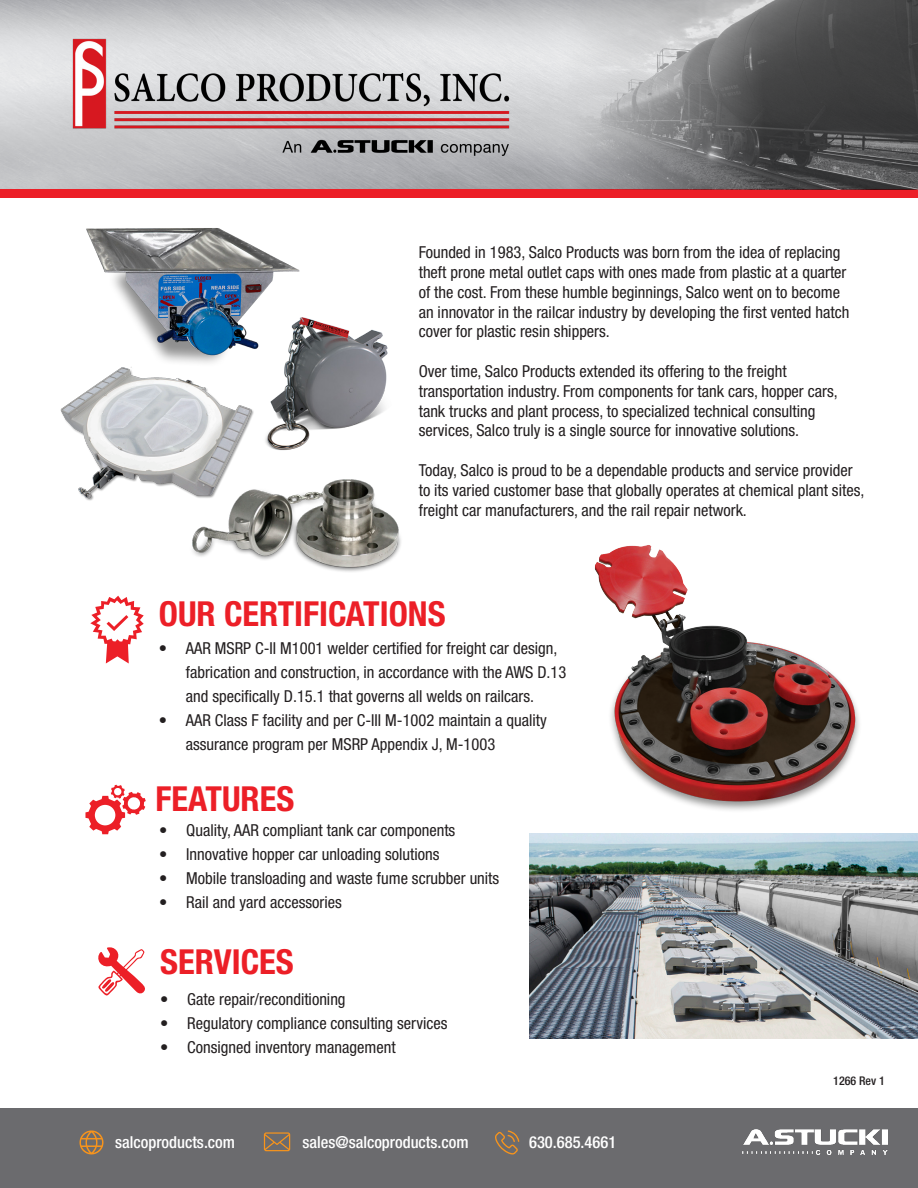
<style>
.page{position:relative;width:918px;height:1188px;background:#fff}
.page>*{position:absolute;margin:0;border:0;box-sizing:border-box;transform-origin:0 0}
.t1{font:700 condensed 34.5px "Helvetica Neue LT Pro";color:#ec1f27}
.t2{font:condensed 16.5px/19.8px "Helvetica Neue LT Pro";color:#231f20}
.t3{font:500 condensed 16.5px "Helvetica Neue LT Pro";color:#fff}
.t4{font:500 condensed 12px "Helvetica Neue LT Pro";color:#231f20}
</style>
<div class="page">
<div style="left:0;top:189px;width:918px;height:9px;background:#ec1f27"></div>
<div style="left:0;top:1108px;width:918px;height:80px;background:#6b6b6e"></div>
<svg style="left:79px;top:1130px;width:25px;height:24px"></svg>
<svg style="left:264px;top:1132px;width:26px;height:19px"></svg>
<svg style="left:495px;top:1130px;width:24px;height:25px"></svg>
<img style="left:743px;top:1130px;width:144px;height:24px">
<img style="left:560px;top:0;width:358px;height:189px">
<svg style="left:85px;top:785px;width:61px;height:49px"></svg>
<svg style="left:98px;top:947px;width:47px;height:49px"></svg>
<img style="left:57px;top:30px;width:470px;height:135px">
<svg style="left:90px;top:596px;width:54px;height:68px"></svg>
<img style="left:268px;top:319px;width:120px;height:131px">
<img style="left:86px;top:228px;width:223px;height:140px">
<img style="left:60px;top:358px;width:208px;height:143px">
<img style="left:529px;top:833px;width:389px;height:206px">
<img style="left:181px;top:466px;width:220px;height:106px">
<img style="left:594px;top:545px;width:265px;height:266px">
<p class="t2" style="left:419px;top:242px;width:432px">Founded in 1983, Salco Products was born from the idea of replacing theft prone metal outlet caps with ones made from plastic at a quarter of the cost. From these humble beginnings, Salco went on to become an innovator in the railcar industry by developing the first vented hatch cover for plastic resin shippers.</p>
<p class="t2" style="left:419px;top:361px;width:420px">Over time, Salco Products extended its offering to the freight transportation industry. From components for tank cars, hopper cars, tank trucks and plant process, to specialized technical consulting services, Salco truly is a single source for innovative solutions.</p>
<p class="t2" style="left:419px;top:460px;width:447px">Today, Salco is proud to be a dependable products and service provider to its varied customer base that globally operates at chemical plant sites, freight car manufacturers, and the rail repair network.</p>
<p class="t1" style="left:159px;top:593px;width:288px">OUR CERTIFICATIONS</p>
<p class="t2" style="left:186px;top:636px;width:382px;line-height:24px;text-indent:-27px">• AAR MSRP C-II M1001 welder certified for freight car design, fabrication and construction, in accordance with the AWS D.13 and specifically D.15.1 that governs all welds on railcars.</p>
<p class="t2" style="left:186px;top:708px;width:362px;line-height:24px;text-indent:-27px">• AAR Class F facility and per C-III M-1002 maintain a quality assurance program per MSRP Appendix J, M-1003</p>
<p class="t1" style="left:156px;top:778px;width:140px">FEATURES</p>
<p class="t2" style="left:159px;top:821px;width:298px">• Quality, AAR compliant tank car components</p>
<p class="t2" style="left:159px;top:845px;width:282px">• Innovative hopper car unloading solutions</p>
<p class="t2" style="left:159px;top:869px;width:342px">• Mobile transloading and waste fume scrubber units</p>
<p class="t2" style="left:159px;top:893px;width:184px">• Rail and yard accessories</p>
<p class="t1" style="left:160px;top:941px;width:135px">SERVICES</p>
<p class="t2" style="left:160px;top:990px;width:187px">• Gate repair/reconditioning</p>
<p class="t2" style="left:160px;top:1014px;width:289px">• Regulatory compliance consulting services</p>
<p class="t2" style="left:160px;top:1038px;width:237px">• Consigned inventory management</p>
<p class="t3" style="left:115px;top:1133px;width:122px">salcoproducts.com</p>
<p class="t3" style="left:302px;top:1133px;width:168px">sales@salcoproducts.com</p>
<p class="t3" style="left:529px;top:1133px;width:89px">630.685.4661</p>
<p class="t4" style="left:833px;top:1073px;width:53px">1266 Rev 1</p>
</div>
